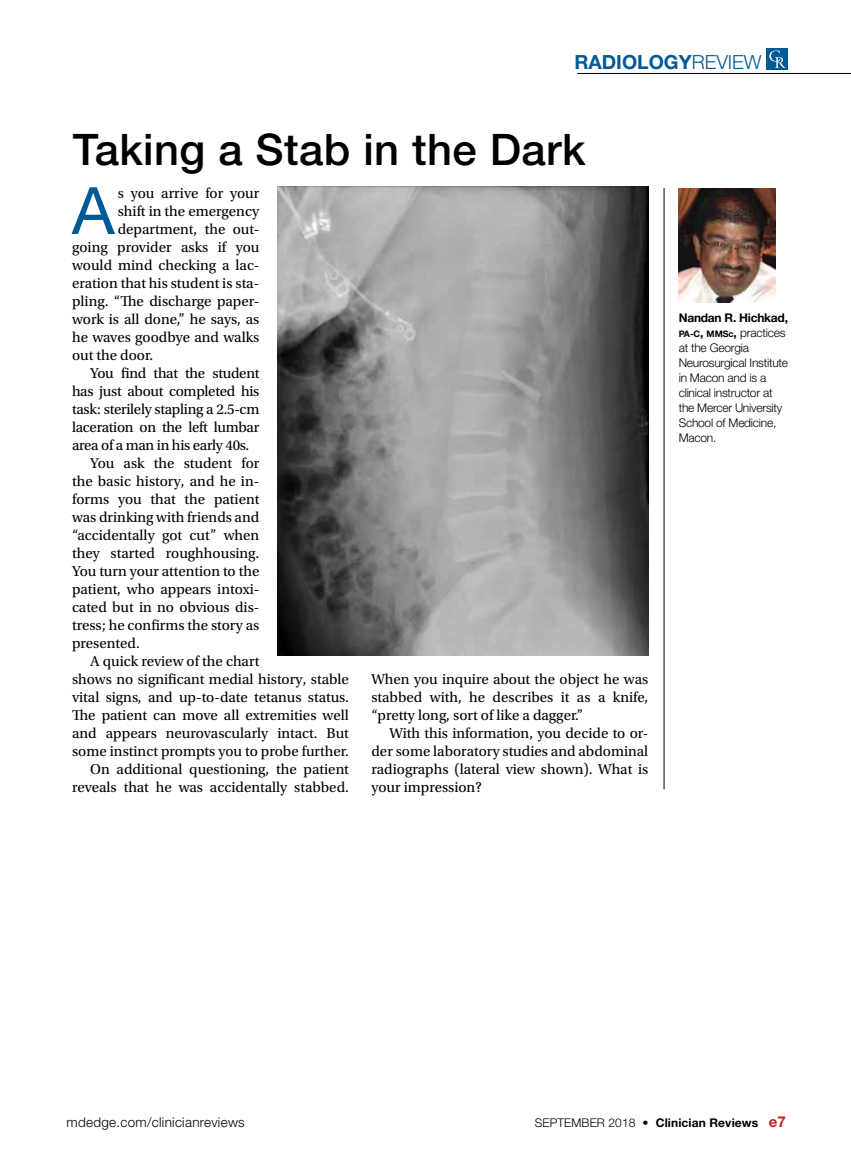
<style>
.page{position:relative;width:851px;height:1161px;background:#fff}
.page>*{position:absolute;margin:0;border:0;box-sizing:border-box;transform-origin:0 0}
.t1{font:65.4px "Helvetica Neue LT Std";color:#005a96}
.t2{font:500 43.5px "Helvetica Neue LT Std";letter-spacing:.01em;color:#000}
.t3{font:700 19.5px "Helvetica Neue LT Std";color:#005a96}
.t4{font:15px/18px "Utopia Std";color:#000;text-align:justify}
.t5{font:15px "Utopia Std";letter-spacing:-.02em;color:#000}
.t6{font:300 13.5px "Helvetica Neue LT Std";letter-spacing:.02em;color:#000}
.t7{font:300 12px/15px "Helvetica Neue LT Std";letter-spacing:-.02em;color:#000}
.t8{font:700 12px "Helvetica Neue LT Std";letter-spacing:.01em;color:#000}
.s1{font-weight:300}
.s2{font-weight:700}
.s3{font-weight:700;font-size:9px}
.s4{font-size:15px;color:#be1f24}
</style>
<div class="page">
<hr style="left:577px;top:73px;width:273px;height:1px;background:#000">
<div style="left:766px;top:49px;width:22px;height:21px;background:#005a96"></div>
<svg style="left:769px;top:50px;width:16px;height:18px"></svg>
<img style="left:678px;top:188px;width:97px;height:115px">
<img style="left:277px;top:186px;width:371px;height:470px">
<hr style="left:663px;top:188px;width:1px;height:601px;background:#000">
<h3 class="t3" style="left:574px;top:50px;width:189px">RADIOLOGY<span class="s1">REVIEW</span></h3>
<h2 class="t2" style="left:73px;top:124px;width:514px">Taking a Stab in the Dark</h2>
<h1 class="t1" style="left:72px;top:172px;width:44px">A</h1>
<p class="t4" style="left:118px;top:184px;width:143px">s you arrive for your</p>
<p class="t4" style="left:118px;top:202px;width:143px">shift in the emergency</p>
<p class="t4" style="left:118px;top:220px;width:143px">department, the out-</p>
<p class="t4" style="left:72px;top:238px;width:189px">going provider asks if you</p>
<p class="t4" style="left:72px;top:256px;width:189px">would mind checking a lac-</p>
<p class="t4" style="left:72px;top:274px;width:189px">eration that his student is sta-</p>
<p class="t4" style="left:72px;top:292px;width:189px">pling. “The discharge paper-</p>
<p class="t4" style="left:72px;top:310px;width:189px">work is all done,” he says, as</p>
<p class="t4" style="left:72px;top:328px;width:189px">he waves goodbye and walks</p>
<p class="t4" style="left:72px;top:346px;width:83px">out the door.</p>
<p class="t5" style="left:90px;top:365px;width:171px">You find that the student</p>
<p class="t5" style="left:72px;top:383px;width:189px">has just about completed his</p>
<p class="t5" style="left:72px;top:401px;width:189px">task: sterilely stapling a 2.5-cm</p>
<p class="t5" style="left:72px;top:419px;width:189px">laceration on the left lumbar</p>
<p class="t5" style="left:72px;top:437px;width:179px">area of a man in his early 40s.</p>
<p class="t4" style="left:90px;top:454px;width:171px">You ask the student for</p>
<p class="t4" style="left:72px;top:472px;width:189px">the basic history, and he in-</p>
<p class="t4" style="left:72px;top:490px;width:189px">forms you that the patient</p>
<p class="t4" style="left:72px;top:508px;width:189px">was drinking with friends and</p>
<p class="t4" style="left:72px;top:526px;width:189px">“accidentally got cut” when</p>
<p class="t4" style="left:72px;top:544px;width:189px">they started roughhousing.</p>
<p class="t4" style="left:72px;top:562px;width:189px">You turn your attention to the</p>
<p class="t4" style="left:72px;top:580px;width:189px">patient, who appears intoxi-</p>
<p class="t4" style="left:72px;top:598px;width:189px">cated but in no obvious dis-</p>
<p class="t4" style="left:72px;top:616px;width:189px">tress; he confirms the story as</p>
<p class="t4" style="left:72px;top:634px;width:69px">presented.</p>
<p class="t4" style="left:90px;top:652px;width:171px">A quick review of the chart</p>
<p class="t4" style="left:72px;top:670px;width:278px">shows no significant medial history, stable</p>
<p class="t4" style="left:72px;top:688px;width:278px">vital signs, and up-to-date tetanus status.</p>
<p class="t4" style="left:72px;top:706px;width:278px">The patient can move all extremities well</p>
<p class="t4" style="left:72px;top:724px;width:278px">and appears neurovascularly intact. But</p>
<p class="t4" style="left:72px;top:742px;width:278px">some instinct prompts you to probe further.</p>
<p class="t4" style="left:90px;top:760px;width:260px">On additional questioning, the patient</p>
<p class="t4" style="left:72px;top:778px;width:278px">reveals that he was accidentally stabbed.</p>
<p class="t4" style="left:371px;top:670px;width:278px">When you inquire about the object he was stabbed with, he describes it as a knife, “pretty long, sort of like a dagger.”</p>
<p class="t4" style="left:371px;top:724px;width:278px;text-indent:18px">With this information, you decide to or&shy;der some laboratory studies and abdominal radiographs (lateral view shown). What is your impression?</p>
<p class="t7" style="left:678px;top:310px;width:111px"><span class="s2">Nandan R. Hichkad,<br></span><span class="s3">PA-C</span><span class="s2">,</span> <span class="s3">MMSc</span><span class="s2">,</span> practices at the Georgia<br>Neurosurgical Institute in Macon and is a clinical instructor at the Mercer University<br>School of Medicine,<br>Macon.</p>
<p class="t6" style="left:67px;top:1114px;width:180px">mdedge.com/clinicianreviews</p>
<p class="t8" style="left:534px;top:1115px;width:252px"><span class="s1">SEPTEMBER 2018</span> • Clinician Reviews <span class="s4">e7</span></p>
</div>
